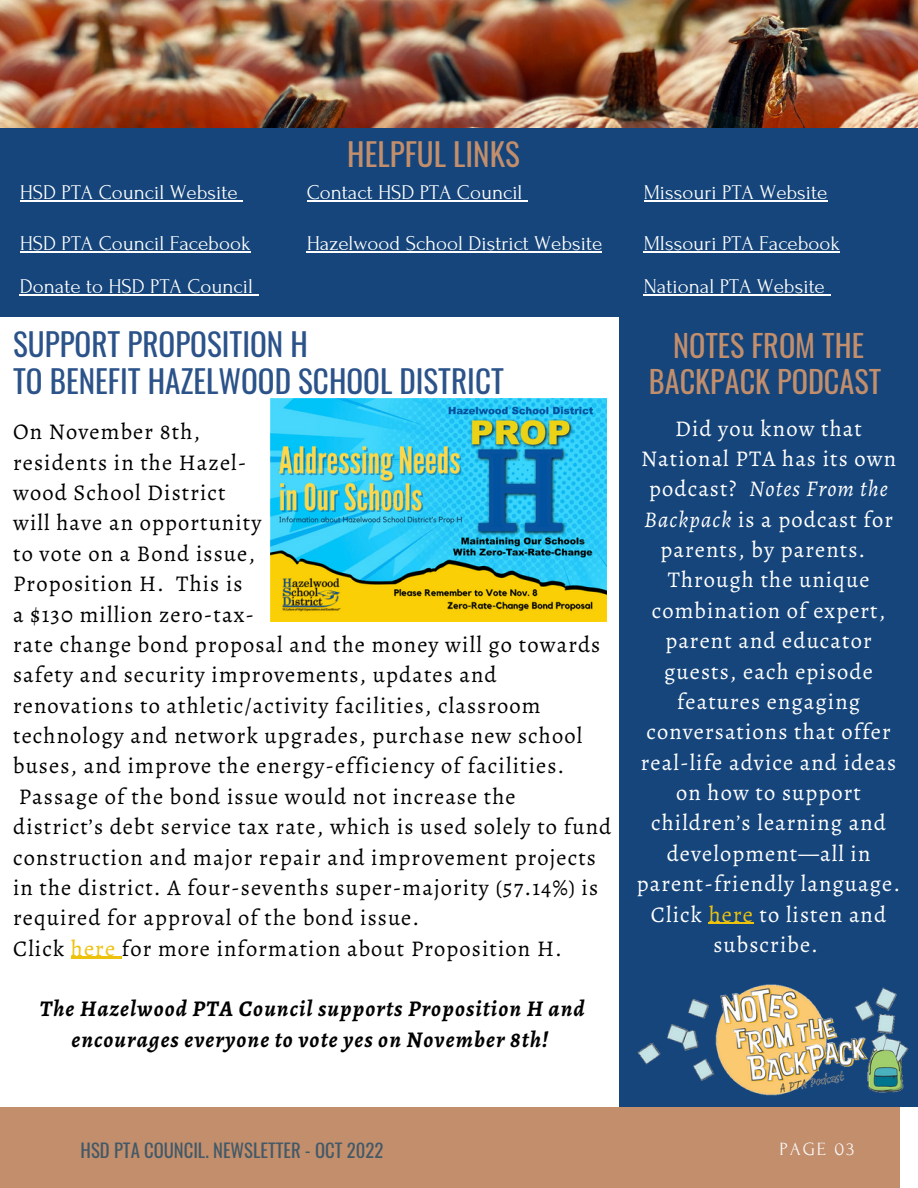
<style>
.page{position:relative;width:918px;height:1188px;background:#fff}
.page>*{position:absolute;margin:0;border:0;box-sizing:border-box;transform-origin:0 0}
.t1{font:31.2px/37.2px "Oswald";color:#2b538a}
.t2{font:31.2px "Oswald";color:#c28e6c}
.t3{font:30.3px/36px "Oswald";color:#c28e6c;text-align:center}
.t4{font:22.5px/30.3px "Alegreya";letter-spacing:.05em;color:#000}
.t5{font:22.5px/30.3px "Alegreya";letter-spacing:.05em;color:#fff;text-align:center}
.t6{font:italic 700 22.5px/30.3px "Alegreya";letter-spacing:.05em;color:#000;text-align:center}
.t7{font:21px/42.6px "Forum";color:#fff}
.t8{font:18.6px "Oswald";color:#435967}
.t9{font:18.6px "Forum";letter-spacing:.1em;color:#fafafa}
.s1{color:#edc20d}
.s2{font-style:italic}
</style>
<div class="page">
<div style="left:0;top:127px;width:918px;height:190px;background:#15457b"></div>
<img style="left:0;top:0;width:918px;height:127px">
<div style="left:619px;top:317px;width:299px;height:790px;background:#15457b"></div>
<div style="left:0;top:1107px;width:900px;height:81px;background:#c28e6c"></div>
<img style="left:271px;top:399px;width:335px;height:222px">
<hr style="left:71px;top:957px;width:51px;height:2px;background:#edc20d">
<img style="left:637px;top:985px;width:272px;height:111px">
<hr style="left:20px;top:200px;width:218px;height:2px;background:#fff">
<hr style="left:20px;top:252px;width:231px;height:1px;background:#fff">
<hr style="left:20px;top:294px;width:233px;height:1px;background:#fff">
<hr style="left:644px;top:200px;width:183px;height:2px;background:#fff">
<hr style="left:644px;top:252px;width:196px;height:1px;background:#fff">
<hr style="left:307px;top:252px;width:295px;height:1px;background:#fff">
<hr style="left:644px;top:294px;width:181px;height:1px;background:#fff">
<hr style="left:307px;top:200px;width:215px;height:2px;background:#fff">
<svg style="left:522px;top:200px;width:6px;height:2px"></svg>
<hr style="left:709px;top:923px;width:45px;height:1px;background:#edc20d">
<p class="t7" style="left:20px;top:172px;width:219px">HSD PTA Council Website</p>
<p class="t7" style="left:20px;top:223px;width:235px">HSD PTA Council Facebook<br>Donate to HSD PTA Council</p>
<h1 class="t2" style="left:347px;top:129px;width:174px">HELPFUL LINKS</h1>
<p class="t7" style="left:307px;top:172px;width:217px">Contact HSD PTA Council</p>
<p class="t7" style="left:644px;top:172px;width:185px">Missouri PTA Website</p>
<p class="t7" style="left:307px;top:223px;width:297px">Hazelwood School District Website</p>
<p class="t7" style="left:644px;top:223px;width:198px">MIssouri PTA Facebook<br>National PTA Website</p>
<h1 class="t1" style="left:13px;top:324px;width:492px">SUPPORT PROPOSITION H<br>TO BENEFIT HAZELWOOD SCHOOL DISTRICT</h1>
<p class="t4" style="left:13px;top:417px;width:600px">On November 8th,<br>residents in the Hazel-<br>wood School District<br>will have an opportunity<br>to vote on a Bond issue,<br>Proposition H. This is<br>a $130 million zero-tax-<br>rate change bond proposal and the money will go towards safety and security improvements, updates and renovations to athletic/activity facilities, classroom technology and network upgrades, purchase new school buses, and improve the energy-efficiency of facilities.<br>Passage of the bond issue would not increase the<br>district’s debt service tax rate, which is used solely to fund construction and major repair and improvement projects in the district. A four-sevenths super-majority (57.14%) is required for approval of the bond issue.<br>Click <span class="s1">here</span> for more information about Proposition H.</p>
<p class="t6" style="left:40px;top:994px;width:547px">The Hazelwood PTA Council supports Proposition H and encourages everyone to vote yes on November 8th!</p>
<h2 class="t3" style="left:649px;top:326px;width:234px">NOTES FROM THE<br>BACKPACK PODCAST</h2>
<p class="t5" style="left:637px;top:413px;width:265px">Did you know that<br>National PTA has its own podcast? <span class="s2">Notes From the<br>Backpack</span> is a podcast for parents, by parents.<br>Through the unique combination of expert, parent and educator guests, each episode features engaging conversations that offer real-life advice and ideas on how to support children’s learning and development—all in parent-friendly language.<br>Click <span class="s1">here</span> to listen and subscribe.</p>
<p class="t8" style="left:81px;top:1136px;width:304px">HSD PTA COUNCIL. NEWSLETTER - OCT 2022</p>
<p class="t9" style="left:780px;top:1139px;width:76px">PAGE 03</p>
</div>
